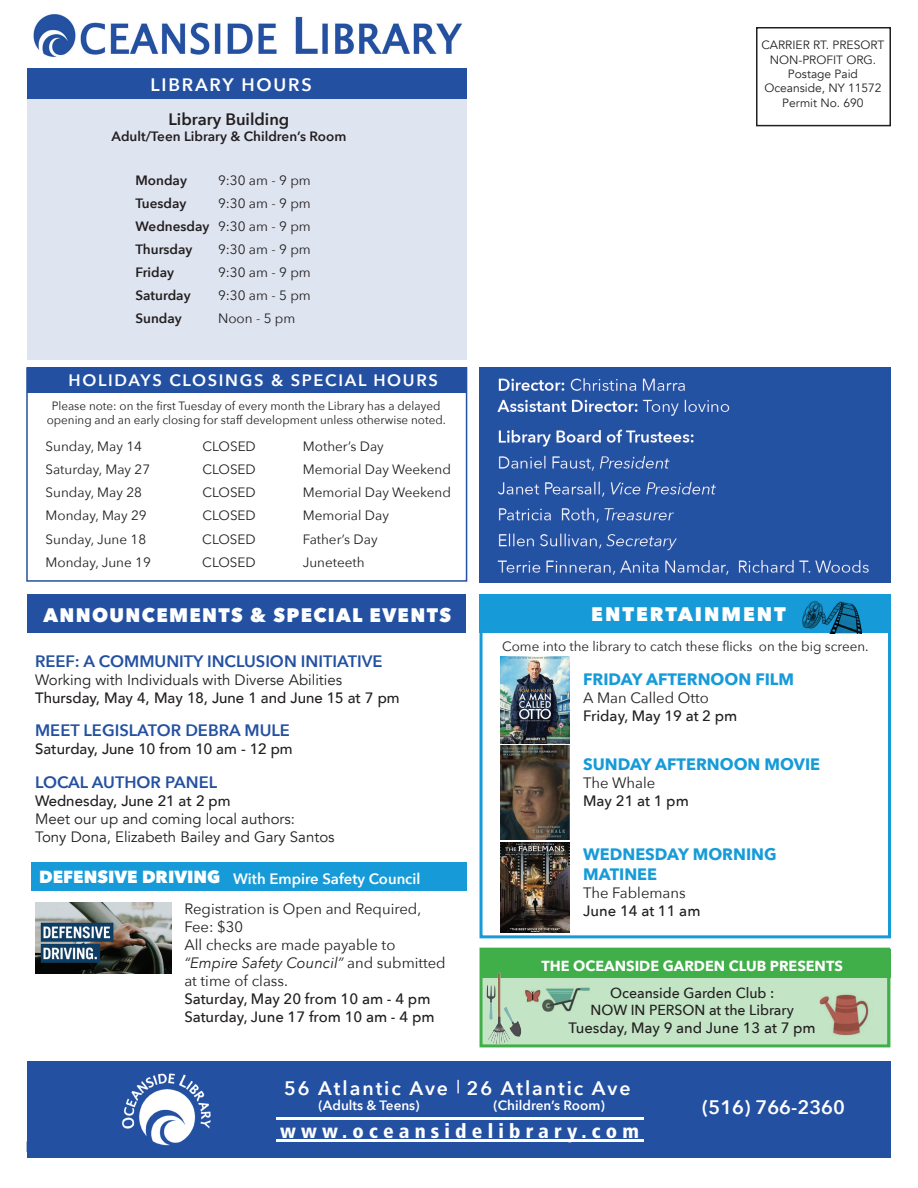
<style>
.page{position:relative;width:918px;height:1188px;background:#fff}
.page>*{position:absolute;margin:0;border:0;box-sizing:border-box;transform-origin:0 0}
.t1{font:900 condensed 19.95px "Frutiger LT Std";letter-spacing:.26em;color:#fff}
.t2{font:800 19.5px "Avenir Next";letter-spacing:.07em;color:#fff}
.t3{font:600 19.5px "Avenir Next";letter-spacing:.1em;color:#fff}
.t4{font:800 19.5px "Avenir Next";letter-spacing:.1em;color:#fff}
.t5{font:600 19.5px "Avenir Next";color:#fff}
.t6{font:600 18px "Avenir Next";letter-spacing:.1em;color:#fff}
.t7{font:600 16.5px "Avenir Next";color:#2350a1}
.t8{font:700 16.5px/19.8px "Avenir Next";color:#179bd8}
.t9{font:600 16.5px "Avenir Next";letter-spacing:.1em;color:#fff}
.t10{font:600 16.5px "Avenir Next";color:#231f20}
.t11{font:15px/18px "Avenir Next";color:#231f20}
.t12{font:15px/18px "Avenir";color:#231f20}
.t13{font:500 15px/18px "Avenir Next";color:#231f20}
.t14{font:600 15px "Avenir Next";color:#fff}
.t15{font:500 15px "Avenir";color:#231f20}
.t16{font:700 14.55px/26.5px "Avenir Next";color:#fff;text-align:center}
.t17{font:500 14.55px "Avenir Next";color:#231f20}
.t18{font:13.5px/23px "Avenir Next";color:#231f20;text-align:justify}
.t19{font:600 13.5px "Avenir Next";color:#231f20}
.t20{font:600 13.5px "Avenir Next";color:#fff}
.t21{font:12px/14.4px "Avenir Next";color:#231f20;text-align:center}
.t22{font:12px/14.4px "Avenir";color:#231f20;text-align:center}
.s1{font-weight:600}
.s2{font-weight:500}
.s3{font-weight:800;font-size:17.4px}
.s4{font-style:italic}
.s5{font-weight:400}
.s6{font-weight:500;color:#231f20}
</style>
<div class="page">
<img style="left:480px;top:367px;width:411px;height:215px">
<div style="left:26px;top:367px;width:441px;height:215px;border:2px solid #2350a1"></div>
<div style="left:27px;top:367px;width:440px;height:26px;background:#2350a1"></div>
<div style="left:27px;top:99px;width:440px;height:261px;background:#dee4f0"></div>
<div style="left:27px;top:69px;width:440px;height:30px;background:#2350a1"></div>
<div style="left:756px;top:27px;width:135px;height:99px;border:2px solid #231f20"></div>
<div style="left:27px;top:594px;width:439px;height:39px;background:#2350a1"></div>
<div style="left:27px;top:1062px;width:864px;height:96px;background:#2350a1"></div>
<hr style="left:276px;top:1139px;width:367px;height:2px;background:#fff">
<hr style="left:276px;top:1117px;width:367px;height:2px;background:#fff">
<img style="left:33px;top:14px;width:430px;height:43px">
<img style="left:122px;top:1073px;width:89px;height:73px">
<div style="left:480px;top:595px;width:411px;height:343px;border:3px solid #179bd8"></div>
<div style="left:480px;top:594px;width:411px;height:39px;background:#179bd8"></div>
<img style="left:803px;top:601px;width:59px;height:33px">
<img style="left:501px;top:657px;width:68px;height:182px">
<img style="left:501px;top:842px;width:68px;height:91px">
<div style="left:482px;top:950px;width:408px;height:96px;background:#c3e5c6"></div>
<div style="left:480px;top:948px;width:410px;height:99px;border:3px solid #40ae49"></div>
<div style="left:482px;top:949px;width:408px;height:28px;background:#40ae49"></div>
<img style="left:525px;top:987px;width:65px;height:25px">
<img style="left:820px;top:994px;width:49px;height:42px">
<img style="left:481px;top:970px;width:43px;height:75px">
<div style="left:31px;top:863px;width:436px;height:28px;background:#179bd8"></div>
<img style="left:35px;top:903px;width:136px;height:71px">
<p class="t6" style="left:151px;top:69px;width:163px">LIBRARY HOURS</p>
<p class="t10" style="left:169px;top:105px;width:122px">Library Building</p>
<p class="t19" style="left:112px;top:124px;width:236px">Adult/Teen Library &amp; Children’s Room</p>
<p class="t19" style="left:136px;top:169px;width:53px">Monday</p>
<p class="t18" style="left:218px;top:168px;width:94px">9:30 am - 9 pm</p>
<p class="t19" style="left:136px;top:192px;width:52px">Tuesday</p>
<p class="t18" style="left:136px;top:191px;width:177px;text-indent:82px">9:30 am - 9 pm <span class="s1">Wednesday</span> 9:30 am - 9 pm <span class="s1">Thursday</span></p>
<p class="t18" style="left:218px;top:237px;width:94px">9:30 am - 9 pm</p>
<p class="t19" style="left:136px;top:261px;width:40px">Friday</p>
<p class="t18" style="left:218px;top:260px;width:94px">9:30 am - 9 pm</p>
<p class="t19" style="left:136px;top:284px;width:57px">Saturday</p>
<p class="t18" style="left:218px;top:283px;width:94px">9:30 am - 5 pm</p>
<p class="t19" style="left:136px;top:307px;width:48px">Sunday</p>
<p class="t18" style="left:218px;top:306px;width:79px">Noon - 5 pm</p>
<p class="t9" style="left:69px;top:366px;width:371px">HOLIDAYS CLOSINGS &amp; SPECIAL HOURS</p>
<p class="t21" style="left:47px;top:398px;width:401px">Please note: on the first Tuesday of every month the Library has a delayed opening and an early closing for staff development unless otherwise noted.</p>
<p class="t18" style="left:46px;top:434px;width:98px">Sunday, May 14</p>
<p class="t18" style="left:202px;top:434px;width:55px">CLOSED</p>
<p class="t18" style="left:303px;top:434px;width:82px">Mother’s Day</p>
<p class="t18" style="left:46px;top:457px;width:106px">Saturday, May 27</p>
<p class="t18" style="left:202px;top:457px;width:55px">CLOSED</p>
<p class="t18" style="left:303px;top:457px;width:150px">Memorial Day Weekend</p>
<p class="t18" style="left:46px;top:480px;width:98px">Sunday, May 28</p>
<p class="t18" style="left:202px;top:480px;width:55px">CLOSED</p>
<p class="t18" style="left:303px;top:480px;width:150px">Memorial Day Weekend</p>
<p class="t18" style="left:46px;top:504px;width:103px">Monday, May 29</p>
<p class="t18" style="left:202px;top:504px;width:55px">CLOSED</p>
<p class="t18" style="left:303px;top:504px;width:88px">Memorial Day</p>
<p class="t18" style="left:46px;top:527px;width:102px">Sunday, June 18</p>
<p class="t18" style="left:202px;top:527px;width:55px">CLOSED</p>
<p class="t18" style="left:303px;top:527px;width:76px">Father’s Day</p>
<p class="t18" style="left:46px;top:550px;width:107px">Monday, June 19</p>
<p class="t18" style="left:202px;top:550px;width:55px">CLOSED</p>
<p class="t18" style="left:303px;top:550px;width:63px">Juneteeth</p>
<p class="t2" style="left:44px;top:603px;width:409px">ANNOUNCEMENTS &amp; SPECIAL EVENTS</p>
<p class="t7" style="left:35px;top:647px;width:349px">REEF: A COMMUNITY INCLUSION INITIATIVE</p>
<p class="t12" style="left:35px;top:671px;width:366px">Working with Individuals with Diverse Abilities<br><span class="s2">Thursday, May 4, May 18, June 1 and June 15 at 7 pm</span></p>
<p class="t7" style="left:35px;top:716px;width:256px">MEET LEGISLATOR DEBRA MULE</p>
<p class="t15" style="left:35px;top:736px;width:259px">Saturday, June 10 from 10 am - 12 pm</p>
<p class="t7" style="left:35px;top:768px;width:184px">LOCAL AUTHOR PANEL</p>
<p class="t12" style="left:35px;top:792px;width:301px"><span class="s2">Wednesday, June 21 at 2 pm<br></span>Meet our up and coming local authors:<br>Tony Dona, Elizabeth Bailey and Gary Santos</p>
<p class="t14" style="left:39px;top:866px;width:383px"><span class="s3">DEFENSIVE DRIVING</span> With Empire Safety Council</p>
<p class="t11" style="left:184px;top:899px;width:263px">Registration is Open and Required,<br>Fee: $30<br>All checks are made payable to <span class="s4">“Empire Safety Council”</span> and submitted at time of class.<br><span class="s2">Saturday, May 20 from 10 am - 4 pm<br>Saturday, June 17 from 10 am - 4 pm</span></p>
<p class="t22" style="left:761px;top:38px;width:124px">CARRIER RT. PRESORT<br>NON-PROFIT ORG.<br>Postage Paid<br>Oceanside, NY 11572<br>Permit No. 690</p>
<p class="t4" style="left:591px;top:602px;width:196px">ENTERTAINMENT</p>
<p class="t18" style="left:502px;top:635px;width:368px">Come into the library to catch these flicks on the big screen.</p>
<p class="t8" style="left:583px;top:669px;width:212px">FRIDAY AFTERNOON FILM</p>
<p class="t13" style="left:583px;top:689px;width:156px"><span class="s5">A Man Called Otto<br></span>Friday, May 19 at 2 pm</p>
<p class="t8" style="left:583px;top:754px;width:238px">SUNDAY AFTERNOON MOVIE</p>
<p class="t13" style="left:583px;top:774px;width:107px"><span class="s5">The Whale<br></span>May 21 at 1 pm</p>
<p class="t8" style="left:583px;top:844px;width:195px">WEDNESDAY MORNING<br>MATINEE</p>
<p class="t11" style="left:583px;top:883px;width:119px">The Fablemans<br><span class="s2">June 14 at 11 am</span></p>
<p class="t16" style="left:542px;top:953px;width:303px">THE OCEANSIDE GARDEN CLUB PRESENTS<br><span class="s6">Oceanside Garden Club :</span></p>
<p class="t17" style="left:591px;top:998px;width:205px">NOW IN PERSON at the Library</p>
<p class="t13" style="left:569px;top:1019px;width:249px">Tuesday, May 9 and June 13 at 7 pm</p>
<p class="t3" style="left:284px;top:1071px;width:348px">56 Atlantic Ave <sup>|</sup> 26 Atlantic Ave</p>
<p class="t20" style="left:319px;top:1094px;width:103px">(Adults &amp; Teens)</p>
<p class="t20" style="left:493px;top:1094px;width:113px">(Children’s Room)</p>
<p class="t1" style="left:280px;top:1119px;width:360px">www.oceansidelibrary.com</p>
<p class="t5" style="left:702px;top:1090px;width:144px">(516) 766-2360</p>
</div>
